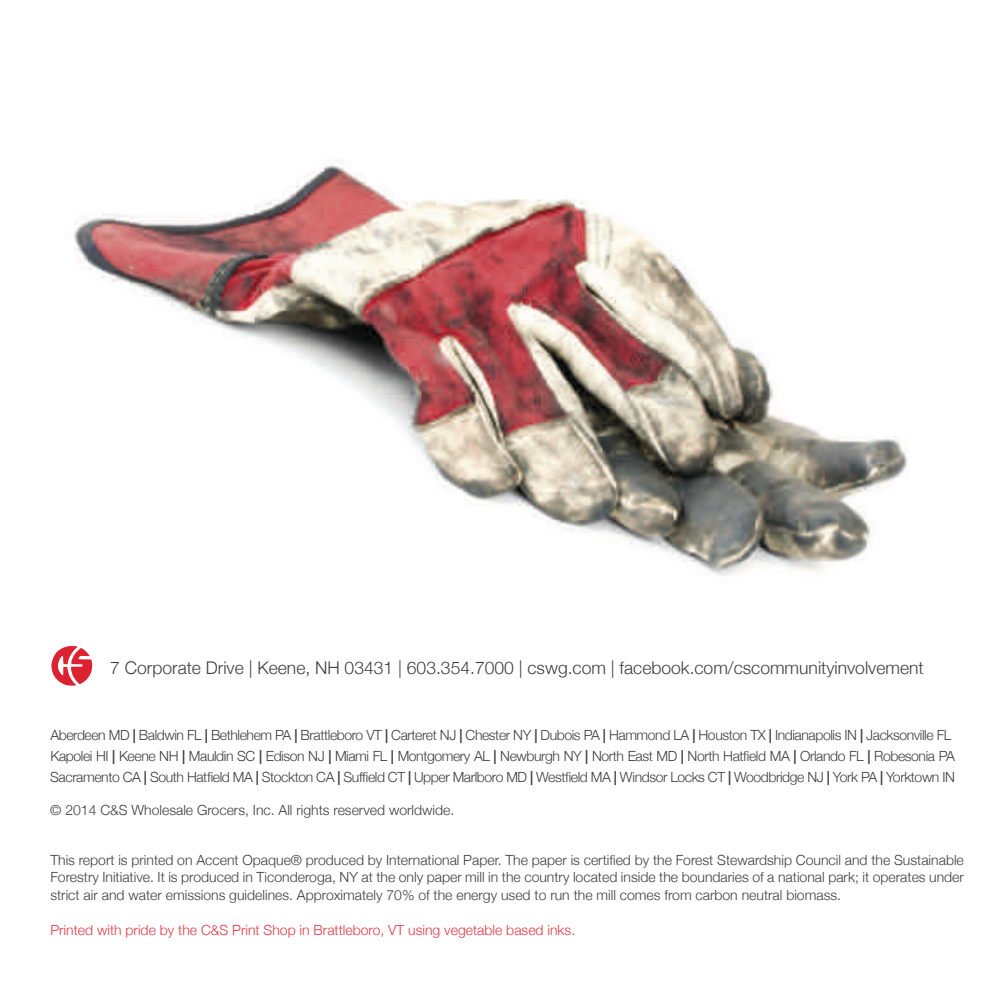
<style>
.page{position:relative;width:1008px;height:1008px;background:#fff}
.page>*{position:absolute;margin:0;border:0;box-sizing:border-box;transform-origin:0 0}
.t1{font:300 17.5px "Helvetica Neue";color:#3e3e3f}
.t2{font:300 14px/17.5px "Helvetica Neue";letter-spacing:-.03em;color:#3e3e3f;text-align:justify}
.t3{font:300 14px "Helvetica Neue";color:#e13946}
.t4{font:300 14px "Helvetica Neue";color:#3e3e3f}
.s1{font-weight:500}
</style>
<div class="page">
<svg style="left:51px;top:649px;width:42px;height:37px"></svg>
<img style="left:60px;top:159px;width:848px;height:493px">
<p class="t1" style="left:110px;top:657px;width:815px">7 Corporate Drive | Keene, NH 03431 | 603.354.7000 | cswg.com | facebook.com/cscommunityinvolvement</p>
<p class="t2" style="left:50px;top:724px;width:906px;line-height:21px;text-align:left">Aberdeen MD <span class="s1">|</span> Baldwin FL <span class="s1">|</span> Bethlehem PA <span class="s1">|</span> Brattleboro VT <span class="s1">|</span> Carteret NJ <span class="s1">|</span> Chester NY <span class="s1">|</span> Dubois PA <span class="s1">|</span> Hammond LA <span class="s1">|</span> Houston TX <span class="s1">|</span> Indianapolis IN <span class="s1">|</span> Jacksonville FL<br>Kapolei HI <span class="s1">|</span> Keene NH <span class="s1">|</span> Mauldin SC <span class="s1">|</span> Edison NJ <span class="s1">|</span> Miami FL <span class="s1">|</span> Montgomery AL <span class="s1">|</span> Newburgh NY <span class="s1">|</span> North East MD <span class="s1">|</span> North Hatfield MA <span class="s1">|</span> Orlando FL <span class="s1">|</span> Robesonia PA<br>Sacramento CA <span class="s1">|</span> South Hatfield MA <span class="s1">|</span> Stockton CA <span class="s1">|</span> Suffield CT <span class="s1">|</span> Upper Marlboro MD <span class="s1">|</span> Westfield MA <span class="s1">|</span> Windsor Locks CT <span class="s1">|</span> Woodbridge NJ <span class="s1">|</span> York PA <span class="s1">|</span> Yorktown IN</p>
<p class="t4" style="left:50px;top:802px;width:406px">© 2014 C&amp;S Wholesale Grocers, Inc. All rights reserved worldwide.</p>
<p class="t2" style="left:50px;top:851px;width:915px">This report is printed on Accent Opaque® produced by International Paper. The paper is certified by the Forest Stewardship Council and the Sustainable Forestry Initiative. It is produced in Ticonderoga, NY at the only paper mill in the country located inside the boundaries of a national park; it operates under strict air and water emissions guidelines. Approximately 70% of the energy used to run the mill comes from carbon neutral biomass.</p>
<p class="t3" style="left:50px;top:921px;width:526px">Printed with pride by the C&amp;S Print Shop in Brattleboro, VT using vegetable based inks.</p>
</div>
